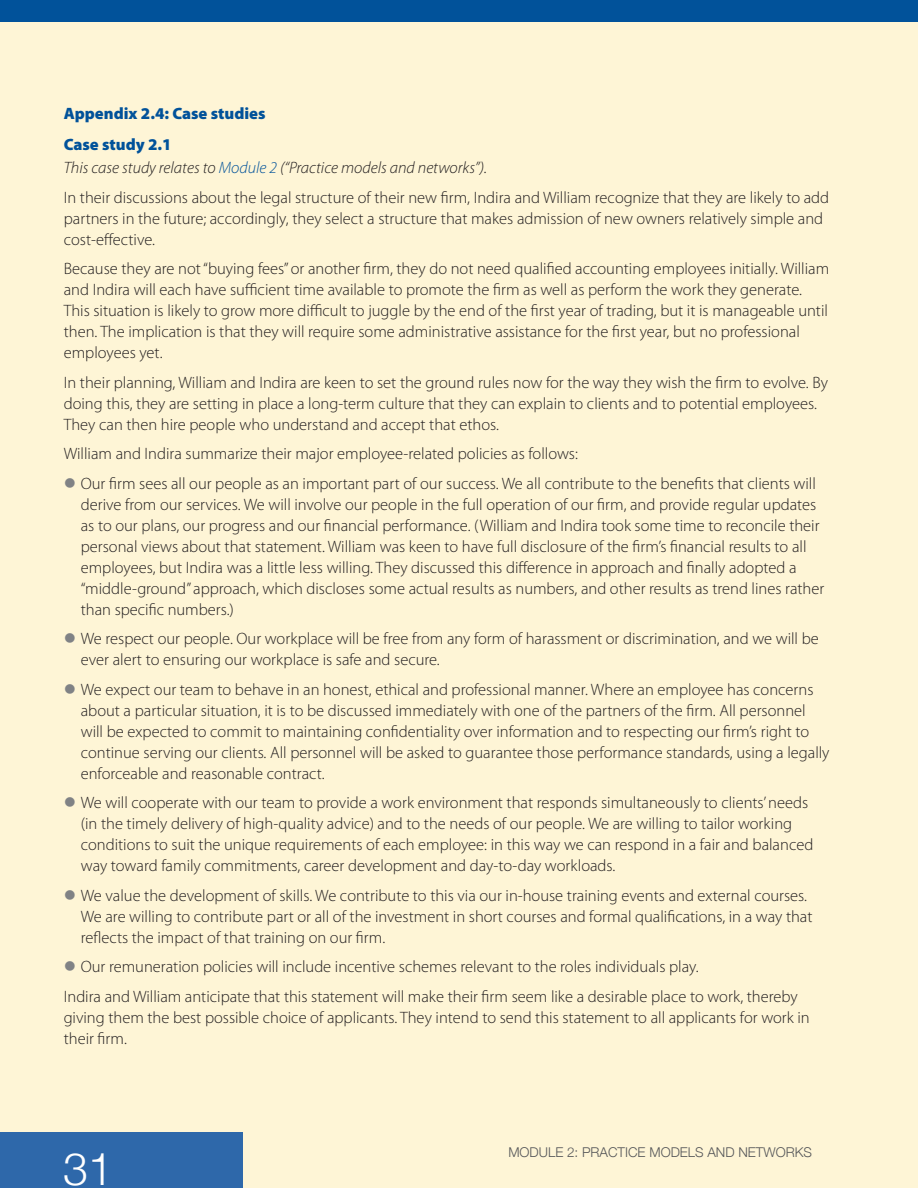
<style>
.page{position:relative;width:918px;height:1188px;background:#fef5d6}
.page>*{position:absolute;margin:0;border:0;box-sizing:border-box;transform-origin:0 0}
.t1{font:300 45px "Helvetica Neue";color:#fff}
.Body_text{font:300 16.5px/21px "Myriad Pro";color:#231f20}
.Body_text-2{font:italic 300 16.5px "Myriad Pro";color:#231f20}
.B_head_numbered_1_2{font:900 16.5px "Myriad Pro";color:#01529a}
.B_head{font:900 16.5px "Myriad Pro";color:#01529a}
.t2{font:300 13.5px "Helvetica Neue";color:#57585a}
.s1{color:#01529a}
</style>
<div class="page">
<div style="left:0;top:0;width:918px;height:21px;background:#01529a"></div>
<div style="left:0;top:1133px;width:243px;height:55px;background:#2e68aa"></div>
<p class="B_head_numbered_1_2" style="left:64px;top:104px;width:203px">Appendix 2.4: Case studies</p>
<p class="B_head" style="left:64px;top:135px;width:109px">Case study 2.1</p>
<p class="Body_text-2" style="left:64px;top:159px;width:425px">This case study relates to <span class="s1">Module 2</span> (“Practice models and networks”).</p>
<p class="Body_text" style="left:64px;top:187px;width:767px">In their discussions about the legal structure of their new firm, Indira and William recognize that they are likely to add partners in the future; accordingly, they select a structure that makes admission of new owners relatively simple and cost-effective.</p>
<p class="Body_text" style="left:64px;top:259px;width:767px">Because they are not “buying fees” or another firm, they do not need qualified accounting employees initially. William and Indira will each have sufficient time available to promote the firm as well as perform the work they generate.<br>This situation is likely to grow more difficult to juggle by the end of the first year of trading, but it is manageable until then. The implication is that they will require some administrative assistance for the first year, but no professional employees yet.</p>
<p class="Body_text" style="left:64px;top:372px;width:766px">In their planning, William and Indira are keen to set the ground rules now for the way they wish the firm to evolve. By doing this, they are setting in place a long-term culture that they can explain to clients and to potential employees.<br>They can then hire people who understand and accept that ethos.</p>
<p class="Body_text" style="left:64px;top:444px;width:516px">William and Indira summarize their major employee-related policies as follows:</p>
<p class="Body_text" style="left:81px;top:473px;width:745px">Our firm sees all our people as an important part of our success. We all contribute to the benefits that clients will derive from our services. We will involve our people in the full operation of our firm, and provide regular updates as to our plans, our progress and our financial performance. (William and Indira took some time to reconcile their personal views about that statement. William was keen to have full disclosure of the firm’s financial results to all employees, but Indira was a little less willing. They discussed this difference in approach and finally adopted a “middle-ground” approach, which discloses some actual results as numbers, and other results as trend lines rather than specific numbers.)</p>
<p class="Body_text" style="left:81px;top:629px;width:740px">We respect our people. Our workplace will be free from any form of harassment or discrimination, and we will be ever alert to ensuring our workplace is safe and secure.</p>
<p class="Body_text" style="left:81px;top:679px;width:750px">We expect our team to behave in an honest, ethical and professional manner. Where an employee has concerns about a particular situation, it is to be discussed immediately with one of the partners of the firm. All personnel will be expected to commit to maintaining confidentiality over information and to respecting our firm’s right to continue serving our clients. All personnel will be asked to guarantee those performance standards, using a legally enforceable and reasonable contract.</p>
<p class="Body_text" style="left:81px;top:793px;width:734px">We will cooperate with our team to provide a work environment that responds simultaneously to clients’ needs (in the timely delivery of high-quality advice) and to the needs of our people. We are willing to tailor working conditions to suit the unique requirements of each employee: in this way we can respond in a fair and balanced way toward family commitments, career development and day-to-day workloads.</p>
<p class="Body_text" style="left:81px;top:885px;width:733px">We value the development of skills. We contribute to this via our in-house training events and external courses.<br>We are willing to contribute part or all of the investment in short courses and formal qualifications, in a way that reflects the impact of that training on our firm.</p>
<p class="Body_text" style="left:81px;top:957px;width:619px">Our remuneration policies will include incentive schemes relevant to the roles individuals play.</p>
<p class="Body_text" style="left:64px;top:986px;width:748px">Indira and William anticipate that this statement will make their firm seem like a desirable place to work, thereby giving them the best possible choice of applicants. They intend to send this statement to all applicants for work in their firm.</p>
<h1 class="t1" style="left:63px;top:1141px;width:52px">31</h1>
<p class="t2" style="left:508px;top:1144px;width:305px">MODULE 2: PRACTICE MODELS AND NETWORKS</p>
</div>
